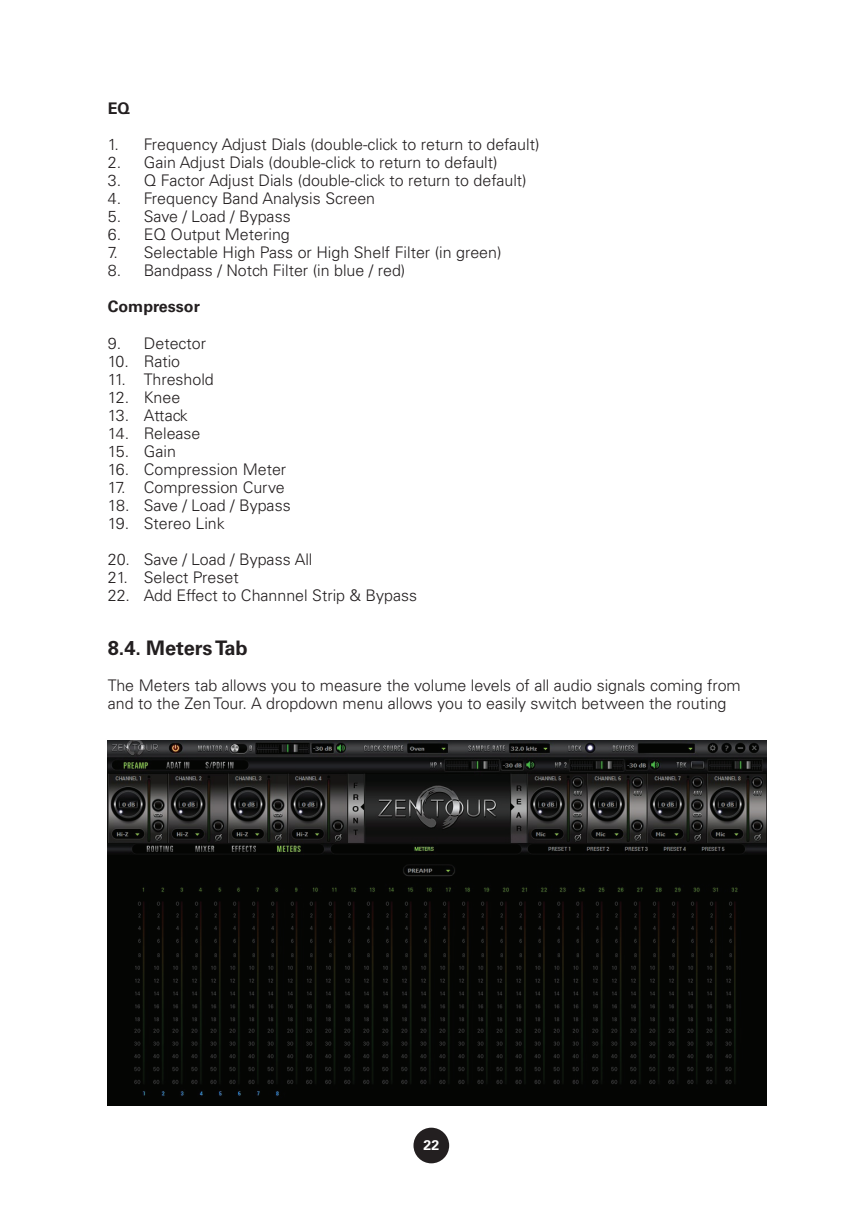
<style>
.page{position:relative;width:857px;height:1225px;background:#fff}
.page>*{position:absolute;margin:0;border:0;box-sizing:border-box;transform-origin:0 0}
.t1{font:700 20px "Univers";color:#231f20}
.t2{font:300 16px/18px "Univers";color:#231f20}
.t3{font:700 16px "Univers";color:#231f20}
.t4{font:300 16px "Univers";letter-spacing:-.025em;color:#231f20}
.t5{font:700 14px "Univers";color:#fff}
</style>
<div class="page">
<div style="left:413px;top:1127px;width:36px;height:36px;background:#231f20;border-radius:50%"></div>
<img style="left:108px;top:741px;width:657px;height:365px">
<p class="t3" style="left:108px;top:99px;width:24px">EQ</p>
<p class="t2" style="left:108px;top:136px;width:433px">1. Frequency Adjust Dials (double-click to return to default)</p>
<p class="t2" style="left:108px;top:154px;width:391px">2. Gain Adjust Dials (double-click to return to default)</p>
<p class="t2" style="left:108px;top:172px;width:420px">3. Q Factor Adjust Dials (double-click to return to default)</p>
<p class="t2" style="left:108px;top:190px;width:269px">4. Frequency Band Analysis Screen</p>
<p class="t2" style="left:108px;top:208px;width:184px">5. Save / Load / Bypass</p>
<p class="t2" style="left:108px;top:226px;width:183px">6. EQ Output Metering</p>
<p class="t2" style="left:108px;top:244px;width:395px">7. Selectable High Pass or High Shelf Filter (in green)</p>
<p class="t2" style="left:108px;top:262px;width:299px">8. Bandpass / Notch Filter (in blue / red)</p>
<p class="t3" style="left:108px;top:297px;width:93px">Compressor</p>
<p class="t2" style="left:108px;top:334px;width:100px">9. Detector</p>
<p class="t2" style="left:108px;top:352px;width:74px">10. Ratio</p>
<p class="t2" style="left:108px;top:370px;width:107px">11. Threshold</p>
<p class="t2" style="left:108px;top:388px;width:74px">12. Knee</p>
<p class="t4" style="left:108px;top:405px;width:82px">13. Attack</p>
<p class="t2" style="left:108px;top:424px;width:94px">14. Release</p>
<p class="t2" style="left:108px;top:442px;width:69px">15. Gain</p>
<p class="t2" style="left:108px;top:460px;width:180px">16. Compression Meter</p>
<p class="t2" style="left:108px;top:478px;width:178px">17. Compression Curve</p>
<p class="t2" style="left:108px;top:496px;width:184px">18. Save / Load / Bypass</p>
<p class="t2" style="left:108px;top:514px;width:118px">19. Stereo Link</p>
<p class="t2" style="left:108px;top:550px;width:206px">20. Save / Load / Bypass All</p>
<p class="t2" style="left:108px;top:568px;width:132px">21. Select Preset</p>
<p class="t2" style="left:108px;top:586px;width:311px">22. Add Effect to Channnel Strip &amp; Bypass</p>
<p class="t1" style="left:108px;top:636px;width:141px">8.4. Meters Tab</p>
<p class="t2" style="left:108px;top:676px;width:634px">The Meters tab allows you to measure the volume levels of all audio signals coming from and to the Zen Tour. A dropdown menu allows you to easily switch between the routing</p>
<p class="t5" style="left:423px;top:1136px;width:17px">22</p>
</div>
